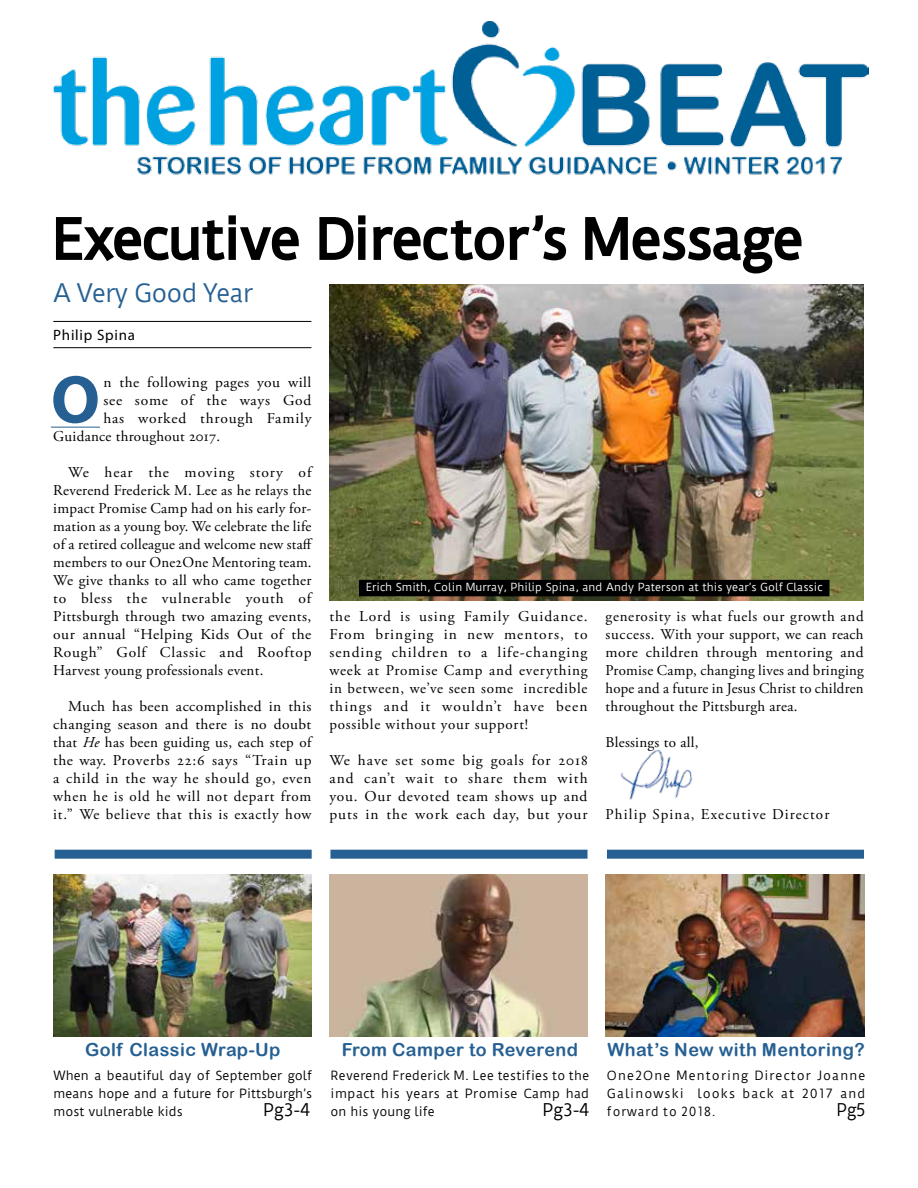
<style>
.page{position:relative;width:918px;height:1188px;background:#fff}
.page>*{position:absolute;margin:0;border:0;box-sizing:border-box;transform-origin:0 0}
.t1{font:700 68.4px "Myriad Pro";color:#266092}
.t2{font:52.5px "Duru Sans";letter-spacing:-.015em;color:#000}
.t3{font:24px "Duru Sans";letter-spacing:-.035em;color:#266092}
.t4{font:18px "Arial Rounded MT Bold";letter-spacing:.025em;color:#266092}
.t5{font:16.5px "Duru Sans";color:#000}
.t6{font:15px/18px "Adobe Garamond Pro";letter-spacing:.05em;color:#000;text-align:justify}
.t7{font:15px "Adobe Garamond Pro";letter-spacing:.02em;color:#000}
.t8{font:15px "Adobe Garamond Pro";letter-spacing:.08em;color:#000}
.t9{font:15px "Adobe Garamond Pro";letter-spacing:.03em;color:#000}
.t10{font:15px "Myriad Pro";letter-spacing:.05em;color:#000}
.t11{font:12px/18px "Duru Sans";letter-spacing:.03em;color:#000;text-align:justify}
.t12{font:10.5px "Duru Sans";color:#fff}
.s1{font-style:italic}
.s2{color:#000}
</style>
<div class="page">
<img style="left:329px;top:285px;width:535px;height:315px">
<div style="left:329px;top:874px;width:259px;height:162px;background:#cab49d"></div>
<img style="left:606px;top:874px;width:258px;height:162px">
<img style="left:226px;top:874px;width:86px;height:162px">
<div style="left:607px;top:850px;width:257px;height:9px;background:#266092"></div>
<div style="left:330px;top:850px;width:258px;height:9px;background:#266092"></div>
<div style="left:55px;top:850px;width:257px;height:9px;background:#266092"></div>
<img style="left:621px;top:750px;width:72px;height:50px">
<hr style="left:53px;top:321px;width:258px;height:1px;background:#000">
<hr style="left:53px;top:347px;width:258px;height:1px;background:#000">
<hr style="left:51px;top:427px;width:49px;height:1px;background:#266092">
<svg style="left:54px;top:217px;width:172px;height:820px"></svg>
<div style="left:229px;top:215px;width:7px;height:9px;border:3px solid #000"></div>
<div style="left:229px;top:227px;width:7px;height:33px;border:3px solid #000"></div>
<svg style="left:240px;top:226px;width:59px;height:35px"></svg>
<svg style="left:319px;top:217px;width:35px;height:43px"></svg>
<div style="left:358px;top:215px;width:7px;height:9px;border:3px solid #000"></div>
<div style="left:358px;top:227px;width:7px;height:33px;border:3px solid #000"></div>
<img style="left:371px;top:215px;width:197px;height:822px">
<svg style="left:585px;top:217px;width:217px;height:57px"></svg>
<div style="left:359px;top:580px;width:471px;height:16px;background:#000"></div>
<img style="left:53px;top:21px;width:816px;height:154px">
<h2 class="t2" style="left:52px;top:207px;width:753px">Executive Director’s Message</h2>
<h3 class="t3" style="left:53px;top:279px;width:201px">A Very Good Year</h3>
<p class="t10" style="left:53px;top:326px;width:83px">Philip Spina</p>
<h1 class="t1" style="left:51px;top:355px;width:51px">O</h1>
<p class="t9" style="left:103px;top:373px;width:210px">n the following pages you will</p>
<p class="t6" style="left:103px;top:391px;width:209px">see some of the ways God</p>
<p class="t6" style="left:103px;top:409px;width:210px">has worked through Family</p>
<p class="t7" style="left:53px;top:427px;width:168px">Guidance throughout 2017.</p>
<p class="t6" style="left:53px;top:463px;width:261px;text-indent:15px">We hear the moving story of Reverend Frederick M. Lee as he relays the impact Promise Camp had on his early for&shy;mation as a young boy. We celebrate the life of a retired colleague and welcome new staff members to our One2One Mentoring team.<br>We give thanks to all who came together to bless the vulnerable youth of Pittsburgh through two amazing events, our annual “Helping Kids Out of the Rough” Golf Classic and Rooftop Harvest young professionals event.</p>
<p class="t6" style="left:53px;top:697px;width:260px;text-indent:15px">Much has been accomplished in this changing season and there is no doubt that <span class="s1">He</span> has been guiding us, each step of the way. Proverbs 22:6 says “Train up a child in the way he should go, even when he is old he will not depart from it.” We believe that this is exactly how</p>
<p class="t12" style="left:366px;top:581px;width:465px">Erich Smith, Colin Murray, Philip Spina, and Andy Paterson at this year’s Golf Classic<span class="s2">X</span></p>
<p class="t6" style="left:329px;top:607px;width:260px">the Lord is using Family Guidance.<br>From bringing in new mentors, to sending children to a life-changing week at Promise Camp and everything in between, we’ve seen some incredible things and it wouldn’t have been possible without your support!</p>
<p class="t6" style="left:329px;top:751px;width:260px">We have set some big goals for 2018 and can’t wait to share them with you. Our devoted team shows up and puts in the work each day, but your</p>
<p class="t6" style="left:606px;top:607px;width:260px">generosity is what fuels our growth and success. With your support, we can reach more children through mentoring and Promise Camp, changing lives and bringing hope and a future in Jesus Christ to children throughout the Pittsburgh area.</p>
<p class="t7" style="left:606px;top:733px;width:94px">Blessings to all,</p>
<p class="t8" style="left:606px;top:805px;width:225px">Philip Spina, Executive Director</p>
<p class="t4" style="left:85px;top:1039px;width:197px">Golf Classic Wrap-Up</p>
<p class="t11" style="left:54px;top:1067px;width:260px">When a beautiful day of September golf means hope and a future for Pittsburgh’s most vulnerable kids</p>
<p class="t5" style="left:263px;top:1100px;width:48px">Pg3-4</p>
<p class="t4" style="left:342px;top:1039px;width:238px">From Camper to Reverend</p>
<p class="t11" style="left:331px;top:1067px;width:260px">Reverend Frederick M. Lee testifies to the impact his years at Promise Camp had on his young life</p>
<p class="t5" style="left:542px;top:1100px;width:48px">Pg3-4</p>
<p class="t4" style="left:608px;top:1039px;width:259px">What’s New with Mentoring?</p>
<p class="t11" style="left:607px;top:1067px;width:260px">One2One Mentoring Director Joanne Galinowski looks back at 2017 and forward to 2018.</p>
<p class="t5" style="left:837px;top:1100px;width:30px">Pg5</p>
</div>
